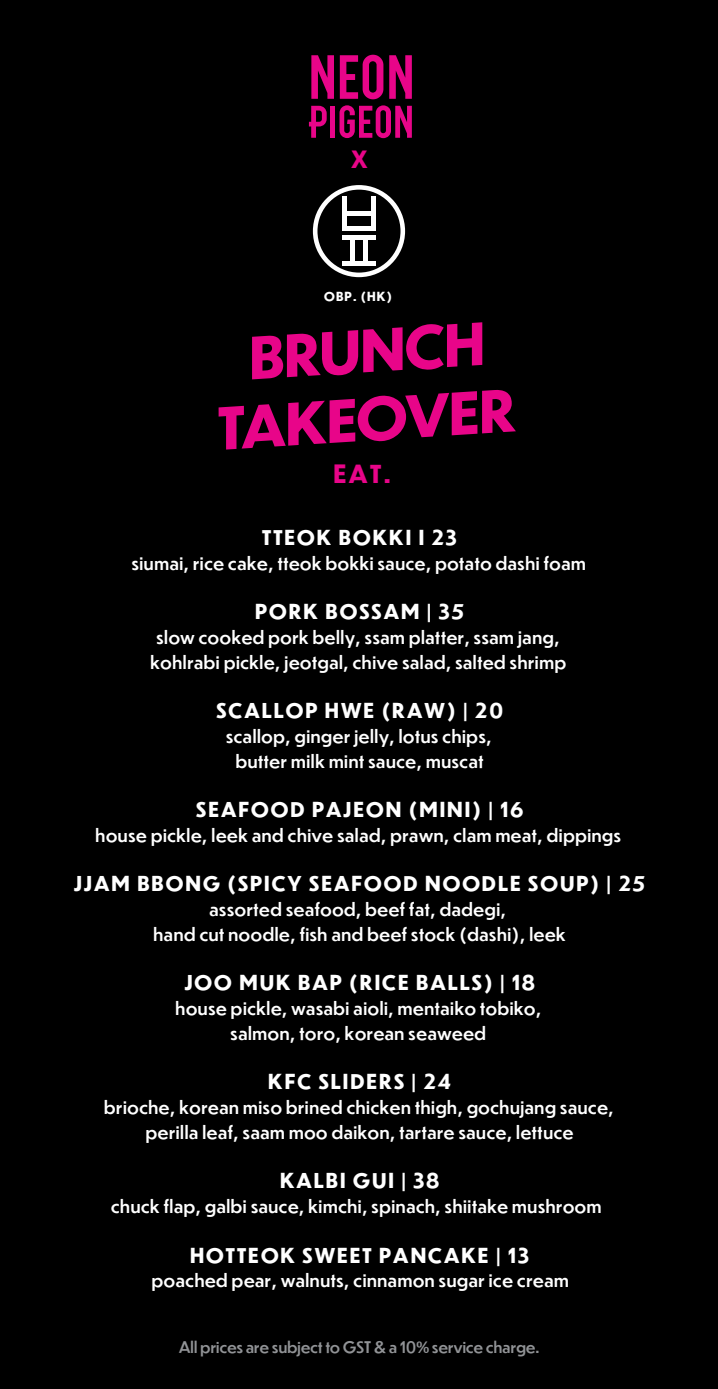
<style>
.page{position:relative;width:718px;height:1389px;background:#fff}
.page>*{position:absolute;margin:0;border:0;box-sizing:border-box;transform-origin:0 0}
.t1{font:700 56.93px/68.4px "Dunbar Low";color:#e80589;text-align:center}
.t2{font:700 24.75px "Dunbar Low";color:#e80589}
.t3{font:700 23.4px "Dunbar Low";color:#e80589}
.t4{font:700 20.25px "Dunbar Low";letter-spacing:.1em;color:#fff}
.t5{font:500 18px/24.8px "Dunbar Text";color:#fff;text-align:center}
.t6{font:500 15.75px "Dunbar Text";letter-spacing:-.02em;color:#919396}
.t7{font:700 12.38px "Dunbar Low";color:#fff}
</style>
<div class="page">
<div style="left:0;top:0;width:717px;height:1389px;background:#000"></div>
<svg style="left:389px;top:55px;width:22px;height:44px"></svg>
<svg style="left:311px;top:55px;width:72px;height:44px"></svg>
<div style="left:330px;top:106px;width:5px;height:32px;background:#e80589"></div>
<svg style="left:309px;top:106px;width:17px;height:32px"></svg>
<svg style="left:339px;top:105px;width:72px;height:33px"></svg>
<svg style="left:313px;top:185px;width:92px;height:92px"></svg>
<hr style="left:342px;top:196px;width:4px;height:34px;background:#fff">
<div style="left:371px;top:196px;width:5px;height:34px;background:#fff"></div>
<hr style="left:344px;top:211px;width:29px;height:4px;background:#fff">
<hr style="left:344px;top:226px;width:29px;height:4px;background:#fff">
<hr style="left:342px;top:236px;width:34px;height:4px;background:#fff">
<hr style="left:342px;top:262px;width:34px;height:4px;background:#fff">
<div style="left:349px;top:238px;width:5px;height:26px;background:#fff"></div>
<div style="left:363px;top:238px;width:5px;height:26px;background:#fff"></div>
<h3 class="t3" style="left:351px;top:142px;width:18px">X</h3>
<p class="t7" style="left:324px;top:288px;width:69px">OBP. (HK)</p>
<h1 class="t1" style="left:209px;top:326px;width:300px;rotate:-4deg">BRUNCH<br>TAKEOVER</h1>
<h2 class="t2" style="left:333px;top:456px;width:59px">EAT.</h2>
<p class="t4" style="left:262px;top:522px;width:196px">TTEOK BOKKI I 23</p>
<p class="t5" style="left:131px;top:550px;width:456px">siumai, rice cake, tteok bokki sauce, potato dashi foam</p>
<p class="t4" style="left:255px;top:597px;width:210px">PORK BOSSAM | 35</p>
<p class="t5" style="left:150px;top:624px;width:417px">slow cooked pork belly, ssam platter, ssam jang, kohlrabi pickle, jeotgal, chive salad, salted shrimp</p>
<p class="t4" style="left:216px;top:696px;width:288px">SCALLOP HWE (RAW) | 20</p>
<p class="t5" style="left:225px;top:723px;width:267px">scallop, ginger jelly, lotus chips, butter milk mint sauce, muscat</p>
<p class="t4" style="left:196px;top:795px;width:328px">SEAFOOD PAJEON (MINI) | 16</p>
<p class="t5" style="left:95px;top:822px;width:527px">house pickle, leek and chive salad, prawn, clam meat, dippings</p>
<p class="t4" style="left:74px;top:869px;width:572px">JJAM BBONG (SPICY SEAFOOD NOODLE SOUP) | 25</p>
<p class="t5" style="left:153px;top:896px;width:414px">assorted seafood, beef fat, dadegi,<br>hand cut noodle, fish and beef stock (dashi), leek</p>
<p class="t4" style="left:185px;top:968px;width:351px">JOO MUK BAP (RICE BALLS) | 18</p>
<p class="t5" style="left:175px;top:995px;width:367px">house pickle, wasabi aioli, mentaiko tobiko, salmon, toro, korean seaweed</p>
<p class="t4" style="left:268px;top:1067px;width:184px">KFC SLIDERS | 24</p>
<p class="t5" style="left:104px;top:1094px;width:511px">brioche, korean miso brined chicken thigh, gochujang sauce, perilla leaf, saam moo daikon, tartare sauce, lettuce</p>
<p class="t4" style="left:280px;top:1166px;width:160px">KALBI GUI | 38</p>
<p class="t5" style="left:111px;top:1193px;width:492px">chuck flap, galbi sauce, kimchi, spinach, shiitake mushroom</p>
<p class="t4" style="left:190px;top:1240px;width:340px">HOTTEOK SWEET PANCAKE | 13</p>
<p class="t5" style="left:151px;top:1268px;width:419px">poached pear, walnuts, cinnamon sugar ice cream</p>
<p class="t6" style="left:179px;top:1336px;width:362px">All prices are subject to GST &amp; a 10% service charge.</p>
</div>
